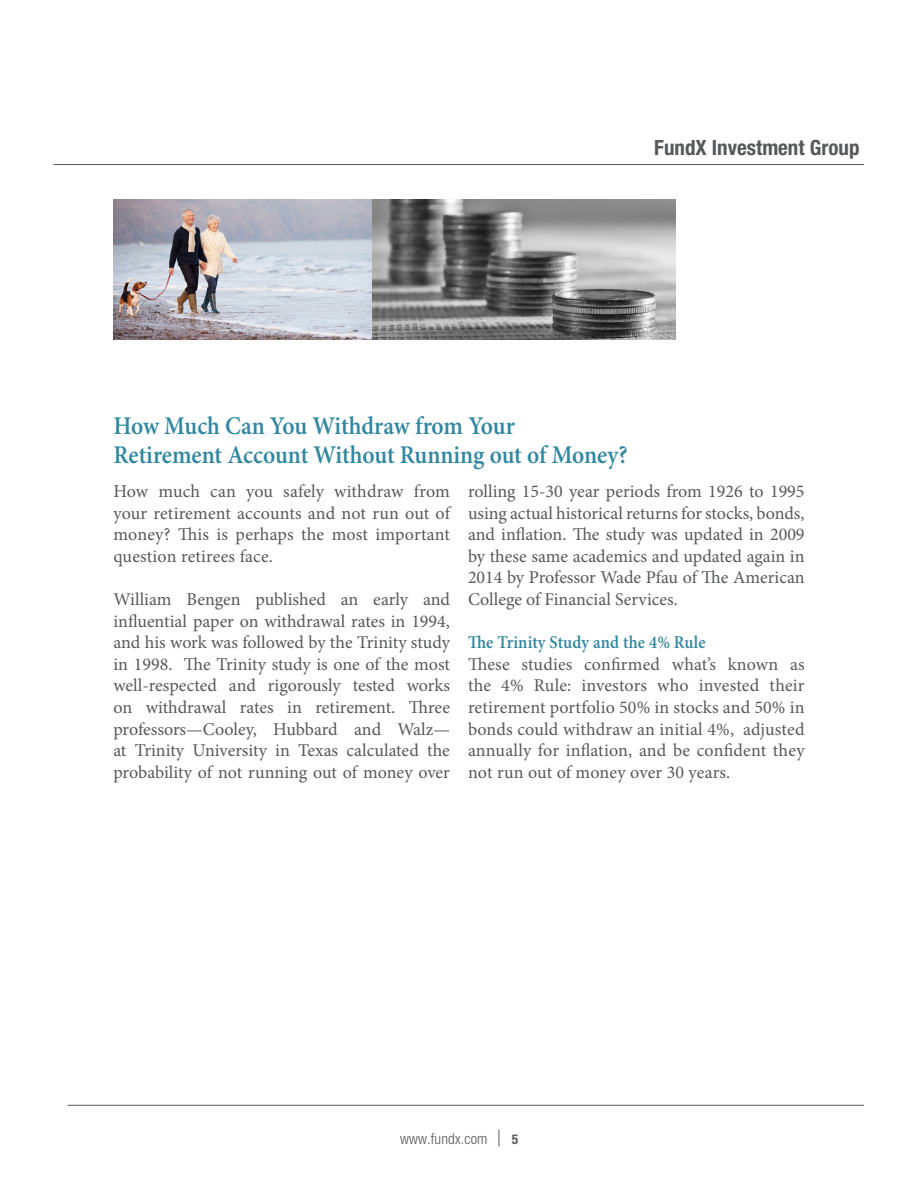
<style>
.page{position:relative;width:918px;height:1188px;background:#fff}
.page>*{position:absolute;margin:0;border:0;box-sizing:border-box;transform-origin:0 0}
.t1{font:600 25.5px "Minion Pro";letter-spacing:-.005em;color:#3187a0;scale:.92 1}
.t2{font:700 condensed 21px "Helvetica Neue";color:#57585a}
.t3{font:18px/21.6px "Minion Pro";color:#57585a;text-align:justify}
.t4{font:600 18px "Minion Pro";letter-spacing:.01em;color:#3187a0;scale:.92 1}
.t5{font:300 condensed 15px "Helvetica Neue";letter-spacing:.01em;color:#57585a}
.t6{font:700 condensed 13.5px "Helvetica Neue";color:#57585a}
</style>
<div class="page">
<hr style="left:53px;top:164px;width:811px;height:1px;background:#57585a">
<hr style="left:68px;top:1105px;width:796px;height:1px;background:#57585a">
<svg style="left:499px;top:1129px;width:1px;height:17px"></svg>
<img style="left:372px;top:200px;width:303px;height:140px">
<img style="left:113px;top:200px;width:259px;height:140px">
<p class="t2" style="left:654px;top:134px;width:207px">FundX Investment Group</p>
<p class="t1" style="left:113px;top:411px;width:438px">How Much Can You Withdraw from Your</p>
<p class="t1" style="left:113px;top:439px;width:561px">Retirement Account Without Running out of Money?</p>
<p class="t3" style="left:113px;top:481px;width:338px">How much can you safely withdraw from your retirement accounts and not run out of money? This is perhaps the most important question retirees face.</p>
<p class="t3" style="left:113px;top:589px;width:338px">William Bengen published an early and influential paper on withdrawal rates in 1994, and his work was followed by the Trinity study in 1998. The Trinity study is one of the most well-respected and rigorously tested works on withdrawal rates in retirement. Three professors—Cooley, Hubbard and Walz— at Trinity University in Texas calculated the probability of not running out of money over</p>
<p class="t3" style="left:468px;top:480px;width:338px">rolling 15-30 year periods from 1926 to 1995 using actual historical returns for stocks, bonds, and inflation. The study was updated in 2009 by these same academics and updated again in 2014 by Professor Wade Pfau of The American College of Financial Services.</p>
<p class="t4" style="left:468px;top:632px;width:260px">The Trinity Study and the 4% Rule</p>
<p class="t3" style="left:468px;top:653px;width:338px">These studies confirmed what’s known as the 4% Rule: investors who invested their retirement portfolio 50% in stocks and 50% in bonds could withdraw an initial 4%, adjusted annually for inflation, and be confident they not run out of money over 30 years.</p>
<p class="t5" style="left:400px;top:1130px;width:89px">www.fundx.com</p>
<p class="t6" style="left:512px;top:1132px;width:8px">5</p>
</div>
